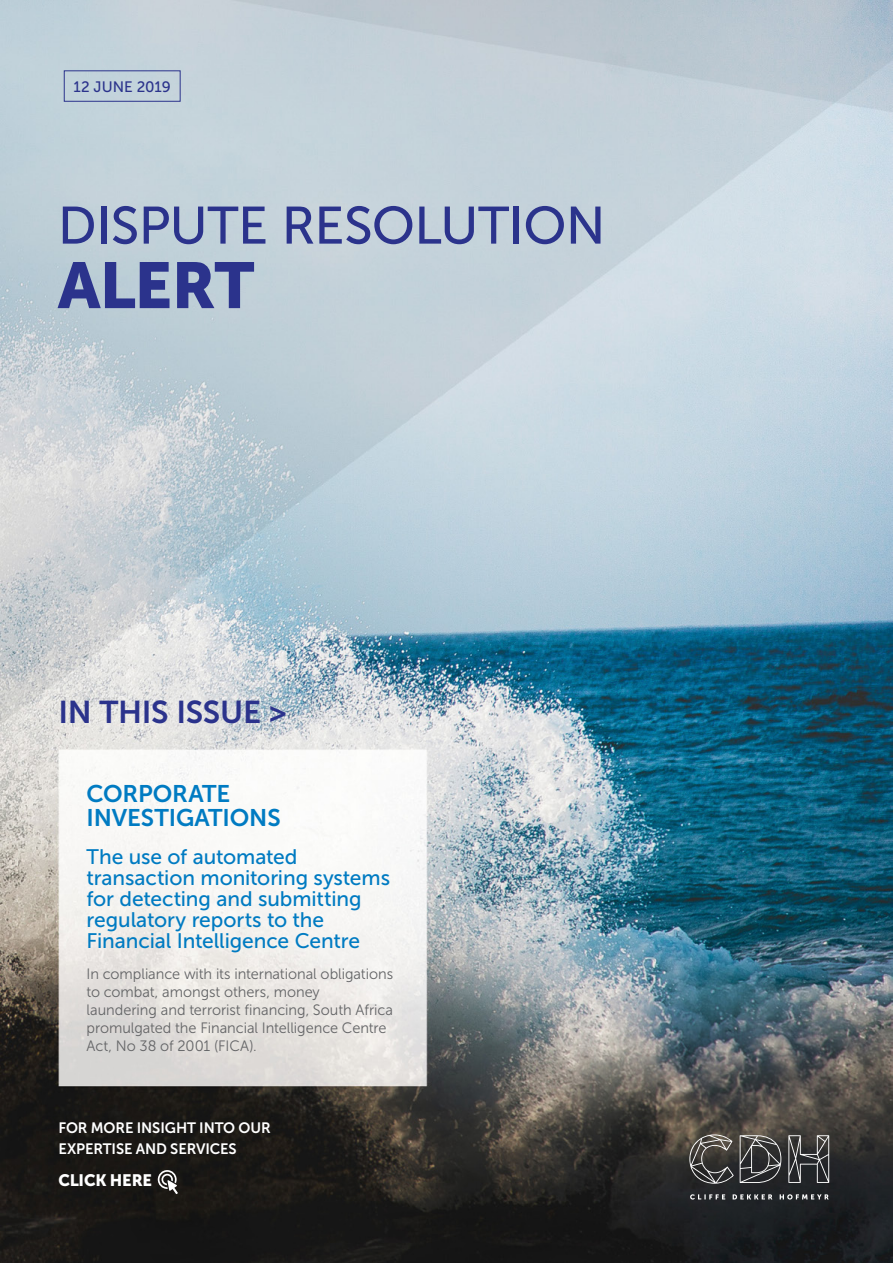
<style>
.page{position:relative;width:893px;height:1263px;background:#fff}
.page>*{position:absolute;margin:0;border:0;box-sizing:border-box;transform-origin:0 0}
.t1{font:64.5px "Museo Sans 900";letter-spacing:-.02em;color:#2b338c}
.t2{font:52.5px "Museo Sans 500";letter-spacing:-.01em;color:#2b338c}
.t3{font:31.5px "Museo Sans 700";letter-spacing:-.01em;color:#2b338c}
.t4{font:24px/24px "Museo Sans 700";letter-spacing:-.005em;color:#007bc2}
.t5{font:21px/21px "Museo Sans 500";letter-spacing:-.005em;color:#007bc2}
.t6{font:16.5px "Museo Sans 900";letter-spacing:-.02em;color:#fff}
.t7{font:15.15px "Museo Sans 500";color:#2b338c}
.t8{font:15px/18px "Museo Sans 300";color:#636466}
.t9{font:15px/21px "Museo Sans 700";letter-spacing:-.01em;color:#fff}
</style>
<div class="page">
<img style="left:0;top:0;width:893px;height:1263px">
<svg style="left:158px;top:1170px;width:20px;height:24px"></svg>
<svg style="left:690px;top:1194px;width:139px;height:5px"></svg>
<svg style="left:689px;top:1134px;width:45px;height:50px;background:#565450"></svg>
<svg style="left:740px;top:1135px;width:41px;height:48px;background:#525152"></svg>
<svg style="left:788px;top:1135px;width:41px;height:48px;background:#525354"></svg>
<div style="left:64px;top:70px;width:117px;height:32px;border:1px solid #2b338c"></div>
<p class="t7" style="left:73px;top:78px;width:99px">12 JUNE 2019</p>
<h2 class="t2" style="left:58px;top:197px;width:549px">DISPUTE RESOLUTION</h2>
<h1 class="t1" style="left:58px;top:249px;width:198px">ALERT</h1>
<h3 class="t3" style="left:59px;top:695px;width:229px">IN THIS ISSUE &gt;</h3>
<h3 class="t4" style="left:87px;top:781px;width:196px">CORPORATE<br>INVESTIGATIONS</h3>
<h3 class="t5" style="left:87px;top:846px;width:305px">The use of automated transaction monitoring systems for detecting and submitting regulatory reports to the<br>Financial Intelligence Centre</h3>
<p class="t8" style="left:87px;top:964px;width:308px">In compliance with its international obligations to combat, amongst others, money laundering and terrorist financing, South Africa promulgated the Financial Intelligence Centre Act, No 38 of 2001 (FICA).</p>
<p class="t9" style="left:59px;top:1117px;width:214px">FOR MORE INSIGHT INTO OUR<br>EXPERTISE AND SERVICES</p>
<p class="t6" style="left:59px;top:1171px;width:95px">CLICK HERE</p>
</div>
